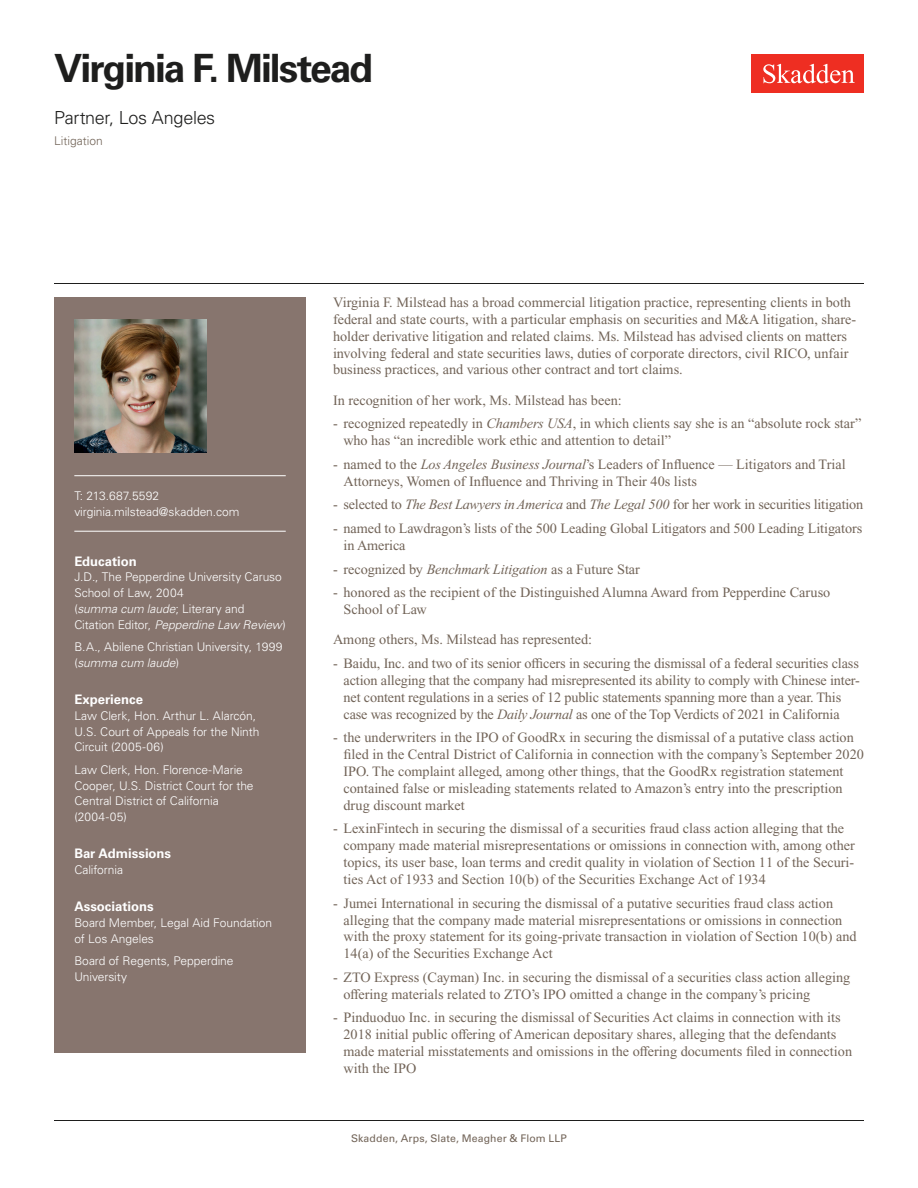
<style>
.page{position:relative;width:918px;height:1188px;background:#fff}
.page>*{position:absolute;margin:0;border:0;box-sizing:border-box;transform-origin:0 0}
.Name{font:700 39px "Univers LT Std";letter-spacing:-.05em;color:#1e1e1d}
.Title_and_Office{font:300 18px "Univers LT Std";letter-spacing:-.02em;color:#1e1e1d}
.Main_Body_Bulleted{font:14.25px/16.8px "Times New Roman PS Std";color:#726458}
.Main_Body{font:14.25px/16.8px "Times New Roman PS Std";color:#726458}
.Bar_Admission_Education{font:700 13.2px "Univers LT Std";color:#fff}
.Sidebar_text{font:300 12px/15.8px "Univers LT Std";letter-spacing:-.005em;color:#fff}
.Email{font:300 12px "Univers LT Std";letter-spacing:-.005em;color:#fff}
.Phone_Number{font:300 12px "Univers LT Std";letter-spacing:.015em;color:#fff}
.Practice{font:300 12px "Univers LT Std";color:#726458}
.Folio{font:10.5px "Univers LT Std";letter-spacing:.01em;color:#726458}
.s1{font-style:italic}
</style>
<div class="page">
<div style="left:752px;top:54px;width:112px;height:39px;background:#ee2e22"></div>
<svg style="left:763px;top:64px;width:92px;height:19px"></svg>
<div style="left:54px;top:297px;width:252px;height:756px;background:#87756e"></div>
<hr style="left:74px;top:475px;width:212px;height:1px;background:#fff">
<hr style="left:74px;top:531px;width:212px;height:1px;background:#fff">
<img style="left:74px;top:320px;width:132px;height:132px">
<hr style="left:54px;top:1120px;width:810px;height:1px;background:#1e1e1d">
<hr style="left:54px;top:283px;width:810px;height:1px;background:#1e1e1d">
<h1 class="Name" style="left:54px;top:46px;width:321px">Virginia F. Milstead</h1>
<h2 class="Title_and_Office" style="left:54px;top:107px;width:163px">Partner, Los Angeles</h2>
<h3 class="Practice" style="left:54px;top:134px;width:50px">Litigation</h3>
<p class="Phone_Number" style="left:74px;top:489px;width:86px">T: 213.687.5592</p>
<p class="Email" style="left:74px;top:504px;width:167px">virginia.milstead@skadden.com</p>
<p class="Bar_Admission_Education" style="left:74px;top:553px;width:64px">Education</p>
<p class="Sidebar_text" style="left:74px;top:569px;width:213px">J.D., The Pepperdine University Caruso<br>School of Law, 2004<br>(<span class="s1">summa cum laude</span>; Literary and<br>Citation Editor, <span class="s1">Pepperdine Law Review</span>)</p>
<p class="Sidebar_text" style="left:74px;top:639px;width:210px">B.A., Abilene Christian University, 1999 (<span class="s1">summa cum laude</span>)</p>
<p class="Bar_Admission_Education" style="left:74px;top:692px;width:70px">Experience</p>
<p class="Sidebar_text" style="left:74px;top:708px;width:187px">Law Clerk, Hon. Arthur L. Alarcón,<br>U.S. Court of Appeals for the Ninth<br>Circuit (2005-06)</p>
<p class="Sidebar_text" style="left:74px;top:762px;width:181px">Law Clerk, Hon. Florence-Marie<br>Cooper, U.S. District Court for the<br>Central District of California (2004-05)</p>
<p class="Bar_Admission_Education" style="left:74px;top:846px;width:98px">Bar Admissions</p>
<p class="Sidebar_text" style="left:74px;top:862px;width:50px">California</p>
<p class="Bar_Admission_Education" style="left:74px;top:899px;width:81px">Associations</p>
<p class="Sidebar_text" style="left:74px;top:915px;width:199px">Board Member, Legal Aid Foundation of Los Angeles</p>
<p class="Sidebar_text" style="left:74px;top:953px;width:161px">Board of Regents, Pepperdine<br>University</p>
<p class="Main_Body" style="left:333px;top:294px;width:525px">Virginia F. Milstead has a broad commercial litigation practice, representing clients in both federal and state courts, with a particular emphasis on securities and M&amp;A litigation, share&shy;holder derivative litigation and related claims. Ms. Milstead has advised clients on matters involving federal and state securities laws, duties of corporate directors, civil RICO, unfair business practices, and various other contract and tort claims.</p>
<p class="Main_Body" style="left:333px;top:392px;width:290px">In recognition of her work, Ms. Milstead has been:</p>
<p class="Main_Body_Bulleted" style="left:344px;top:415px;width:519px;text-indent:-10px">- recognized repeatedly in <span class="s1">Chambers USA</span>, in which clients say she is an “absolute rock star” who has “an incredible work ethic and attention to detail”</p>
<p class="Main_Body_Bulleted" style="left:344px;top:456px;width:504px;text-indent:-10px">- named to the <span class="s1">Los Angeles Business Journal</span>’s Leaders of Influence — Litigators and Trial<br>Attorneys, Women of Influence and Thriving in Their 40s lists</p>
<p class="Main_Body_Bulleted" style="left:333px;top:496px;width:532px">- selected to <span class="s1">The Best Lawyers in America</span> and <span class="s1">The Legal 500</span> for her work in securities litigation</p>
<p class="Main_Body_Bulleted" style="left:344px;top:520px;width:520px;text-indent:-10px">- named to Lawdragon’s lists of the 500 Leading Global Litigators and 500 Leading Litigators in America</p>
<p class="Main_Body_Bulleted" style="left:333px;top:560px;width:309px">- recognized by <span class="s1">Benchmark Litigation</span> as a Future Star</p>
<p class="Main_Body_Bulleted" style="left:344px;top:584px;width:488px;text-indent:-10px">- honored as the recipient of the Distinguished Alumna Award from Pepperdine Caruso<br>School of Law</p>
<p class="Main_Body" style="left:333px;top:631px;width:261px">Among others, Ms. Milstead has represented:</p>
<p class="Main_Body_Bulleted" style="left:344px;top:655px;width:518px;text-indent:-10px">- Baidu, Inc. and two of its senior officers in securing the dismissal of a federal securities class action alleging that the company had misrepresented its ability to comply with Chinese inter&shy;net content regulations in a series of 12 public statements spanning more than a year. This case was recognized by the <span class="s1">Daily Journal</span> as one of the Top Verdicts of 2021 in California</p>
<p class="Main_Body_Bulleted" style="left:344px;top:729px;width:522px;text-indent:-10px">- the underwriters in the IPO of GoodRx in securing the dismissal of a putative class action filed in the Central District of California in connection with the company’s September 2020<br>IPO. The complaint alleged, among other things, that the GoodRx registration statement contained false or misleading statements related to Amazon’s entry into the prescription drug discount market</p>
<p class="Main_Body_Bulleted" style="left:344px;top:820px;width:513px;text-indent:-10px">- LexinFintech in securing the dismissal of a securities fraud class action alleging that the company made material misrepresentations or omissions in connection with, among other topics, its user base, loan terms and credit quality in violation of Section 11 of the Securi&shy;ties Act of 1933 and Section 10(b) of the Securities Exchange Act of 1934</p>
<p class="Main_Body_Bulleted" style="left:344px;top:895px;width:515px;text-indent:-10px">- Jumei International in securing the dismissal of a putative securities fraud class action alleging that the company made material misrepresentations or omissions in connection with the proxy statement for its going-private transaction in violation of Section 10(b) and 14(a) of the Securities Exchange Act</p>
<p class="Main_Body_Bulleted" style="left:344px;top:969px;width:508px;text-indent:-10px">- ZTO Express (Cayman) Inc. in securing the dismissal of a securities class action alleging offering materials related to ZTO’s IPO omitted a change in the company’s pricing</p>
<p class="Main_Body_Bulleted" style="left:344px;top:1009px;width:510px;text-indent:-10px">- Pinduoduo Inc. in securing the dismissal of Securities Act claims in connection with its 2018 initial public offering of American depositary shares, alleging that the defendants made material misstatements and omissions in the offering documents filed in connection with the IPO</p>
<p class="Folio" style="left:351px;top:1132px;width:217px">Skadden, Arps, Slate, Meagher &amp; Flom LLP</p>
</div>
